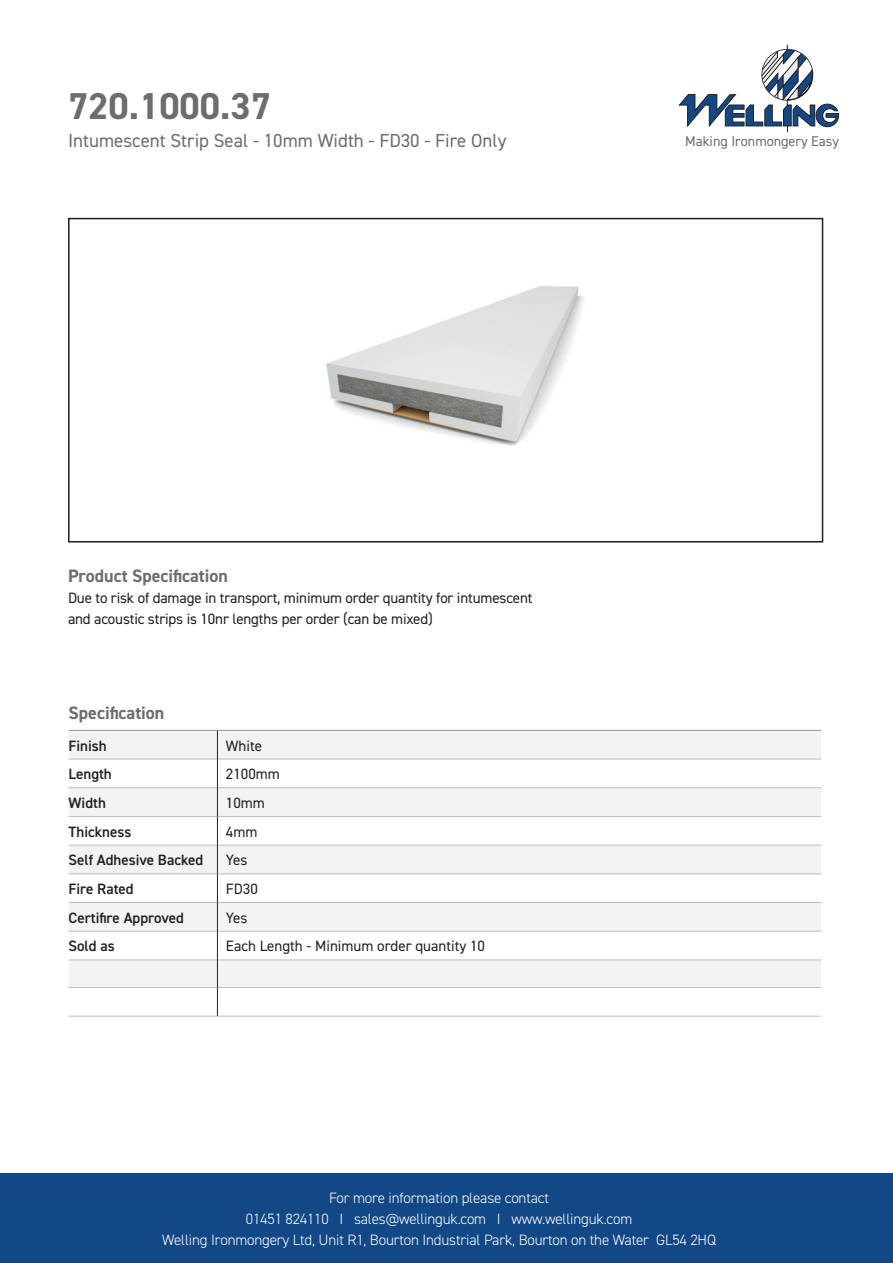
<style>
.page{position:relative;width:893px;height:1263px;background:#fff}
.page>*{position:absolute;margin:0;border:0;box-sizing:border-box;transform-origin:0 0}
.t1{font:700 37.5px "DIN2014";color:#6c6d70}
.t2{font:18.9px "DIN2014";color:#6c6d70}
.t3{font:700 18px "DIN2014";color:#6c6d70}
.t4{font:15px/21px "DIN2014";letter-spacing:-.01em;color:#231f20}
.t5{font:300 15px/21px "DIN2014";letter-spacing:-.01em;color:#fff;text-align:center}
.t6{font:600 15px "DIN2014";color:#231f20}
.t7{font:14.1px "DIN2014";color:#6c6d70}
</style>
<div class="page">
<div style="left:0;top:1174px;width:893px;height:89px;background:#124885"></div>
<svg style="left:678px;top:45px;width:161px;height:87px"></svg>
<div style="left:68px;top:218px;width:755px;height:324px;border:2px solid #231f20"></div>
<svg style="left:69px;top:731px;width:752px;height:256px;fill:#f2f3f4"></svg>
<hr style="left:69px;top:730px;width:148px;height:1px;background:#939598">
<hr style="left:217px;top:730px;width:604px;height:1px;background:#939598">
<hr style="left:69px;top:759px;width:148px;height:1px;background:#bcbdc0">
<hr style="left:218px;top:759px;width:603px;height:1px;background:#bcbdc0">
<hr style="left:69px;top:787px;width:148px;height:1px;background:#bcbdc0">
<hr style="left:218px;top:787px;width:603px;height:1px;background:#bcbdc0">
<hr style="left:69px;top:816px;width:148px;height:1px;background:#bcbdc0">
<hr style="left:218px;top:816px;width:603px;height:1px;background:#bcbdc0">
<hr style="left:69px;top:845px;width:148px;height:1px;background:#bcbdc0">
<hr style="left:218px;top:845px;width:603px;height:1px;background:#bcbdc0">
<hr style="left:69px;top:873px;width:148px;height:1px;background:#bcbdc0">
<hr style="left:218px;top:873px;width:603px;height:1px;background:#bcbdc0">
<hr style="left:69px;top:902px;width:148px;height:1px;background:#bcbdc0">
<hr style="left:218px;top:902px;width:603px;height:1px;background:#bcbdc0">
<hr style="left:69px;top:931px;width:148px;height:1px;background:#bcbdc0">
<hr style="left:218px;top:931px;width:603px;height:1px;background:#bcbdc0">
<hr style="left:69px;top:960px;width:148px;height:1px;background:#bcbdc0">
<hr style="left:218px;top:960px;width:603px;height:1px;background:#bcbdc0">
<hr style="left:69px;top:987px;width:148px;height:1px;background:#bcbdc0">
<hr style="left:218px;top:987px;width:603px;height:1px;background:#bcbdc0">
<hr style="left:69px;top:1016px;width:148px;height:1px;background:#bcbdc0">
<hr style="left:217px;top:1016px;width:604px;height:1px;background:#bcbdc0">
<svg style="left:217px;top:731px;width:1px;height:285px"></svg>
<img style="left:326px;top:286px;width:258px;height:160px">
<p class="t1" style="left:68px;top:81px;width:204px">720.1000.37</p>
<p class="t2" style="left:68px;top:128px;width:440px">Intumescent Strip Seal - 10mm Width - FD30 - Fire Only</p>
<p class="t7" style="left:685px;top:132px;width:155px">Making Ironmongery Easy</p>
<p class="t3" style="left:68px;top:564px;width:161px">Product Specification</p>
<p class="t4" style="left:68px;top:587px;width:466px">Due to risk of damage in transport, minimum order quantity for intumescent and acoustic strips is 10nr lengths per order (can be mixed)</p>
<p class="t3" style="left:69px;top:701px;width:97px">Specification</p>
<p class="t6" style="left:69px;top:735px;width:40px">Finish</p>
<p class="t4" style="left:226px;top:735px;width:38px">White</p>
<p class="t6" style="left:69px;top:764px;width:45px">Length</p>
<p class="t4" style="left:226px;top:763px;width:56px">2100mm</p>
<p class="t6" style="left:69px;top:793px;width:39px">Width</p>
<p class="t4" style="left:226px;top:792px;width:41px">10mm</p>
<p class="t6" style="left:69px;top:821px;width:64px">Thickness</p>
<p class="t4" style="left:226px;top:821px;width:33px">4mm</p>
<p class="t6" style="left:69px;top:850px;width:136px">Self Adhesive Backed</p>
<p class="t4" style="left:226px;top:849px;width:23px">Yes</p>
<p class="t6" style="left:69px;top:879px;width:67px">Fire Rated</p>
<p class="t4" style="left:226px;top:878px;width:34px">FD30</p>
<p class="t6" style="left:69px;top:908px;width:117px">Certifire Approved</p>
<p class="t4" style="left:226px;top:907px;width:23px">Yes</p>
<p class="t6" style="left:69px;top:936px;width:48px">Sold as</p>
<p class="t4" style="left:226px;top:935px;width:261px">Each Length - Minimum order quantity 10</p>
<p class="t5" style="left:162px;top:1187px;width:555px">For more information please contact<br>01451 824110 I sales@wellinguk.com I www.wellinguk.com<br>Welling Ironmongery Ltd, Unit R1, Bourton Industrial Park, Bourton on the Water GL54 2HQ</p>
</div>
